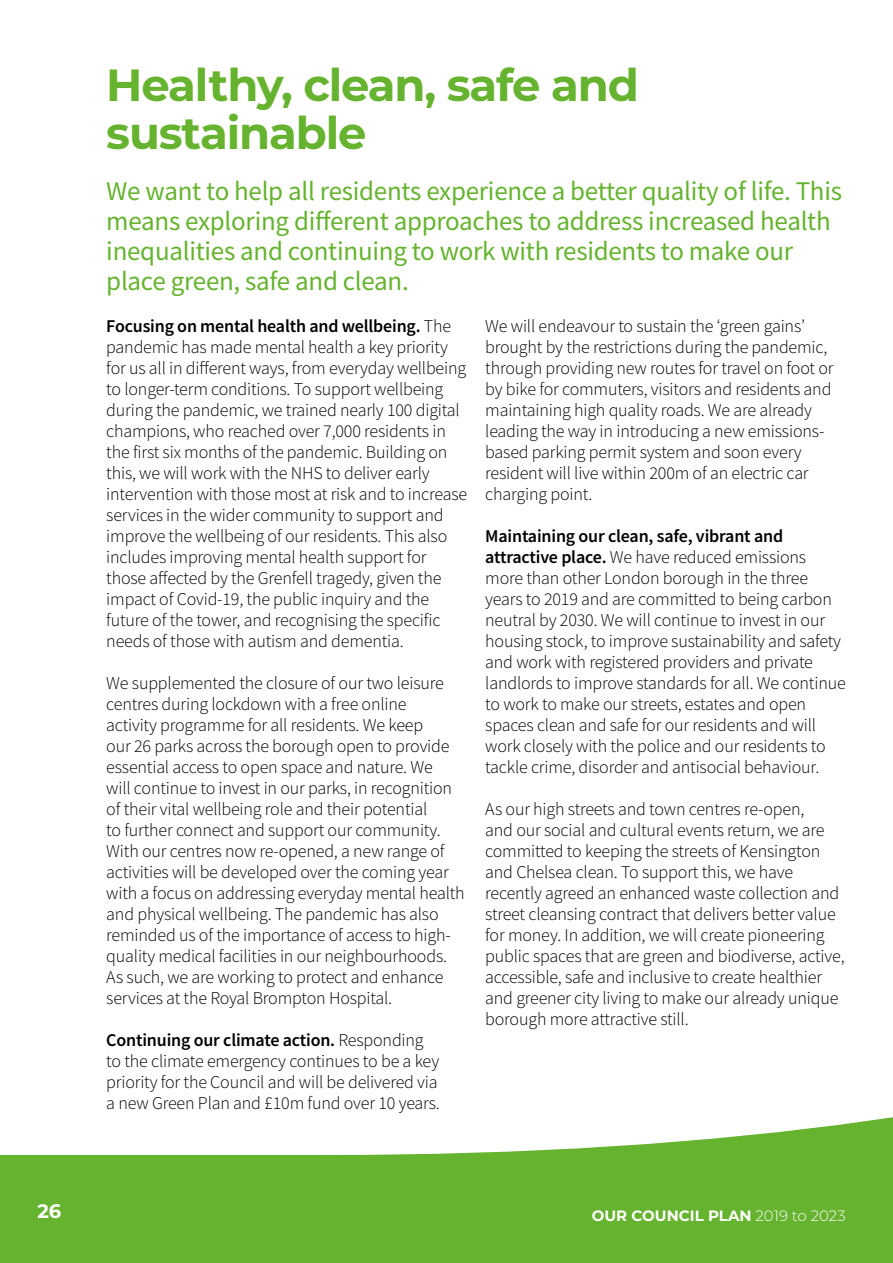
<style>
.page{position:relative;width:893px;height:1263px;background:#fff}
.page>*{position:absolute;margin:0;border:0;box-sizing:border-box;transform-origin:0 0}
.Heading_Fonts{font:700 45px/48px "Montserrat";letter-spacing:-.025em;color:#65b32e}
.Intro{font:27px/30px "Source Sans Pro";letter-spacing:-.01em;color:#65b32e}
.t1{font:700 19.5px "Montserrat";color:#fff}
.Text_2_column{font:300 18px/21px "Source Sans Pro";letter-spacing:-.01em;color:#000}
.t2{font:700 15px "Montserrat";color:#fff}
.s1{font-weight:600}
.s2{font-weight:300}
</style>
<div class="page">
<svg style="left:0;top:1117px;width:893px;height:146px;fill:#65b32e"></svg>
<h1 class="Heading_Fonts" style="left:106px;top:59px;width:534px">Healthy, clean, safe and sustainable</h1>
<h1 class="Intro" style="left:106px;top:176px;width:737px">We want to help all residents experience a better quality of life. This means exploring different approaches to address increased health inequalities and continuing to work with residents to make our place green, safe and clean.</h1>
<p class="Text_2_column" style="left:106px;top:316px;width:362px"><span class="s1">Focusing on mental health and wellbeing.</span> The pandemic has made mental health a key priority for us all in different ways, from everyday wellbeing to longer-term conditions. To support wellbeing during the pandemic, we trained nearly 100 digital champions, who reached over 7,000 residents in the first six months of the pandemic. Building on this, we will work with the NHS to deliver early intervention with those most at risk and to increase services in the wider community to support and improve the wellbeing of our residents. This also includes improving mental health support for those affected by the Grenfell tragedy, given the impact of Covid-19, the public inquiry and the future of the tower, and recognising the specific needs of those with autism and dementia.</p>
<p class="Text_2_column" style="left:106px;top:673px;width:360px">We supplemented the closure of our two leisure centres during lockdown with a free online<br>activity programme for all residents. We keep<br>our 26 parks across the borough open to provide essential access to open space and nature. We<br>will continue to invest in our parks, in recognition of their vital wellbeing role and their potential<br>to further connect and support our community.<br>With our centres now re-opened, a new range of activities will be developed over the coming year with a focus on addressing everyday mental health and physical wellbeing. The pandemic has also reminded us of the importance of access to high&shy;quality medical facilities in our neighbourhoods.<br>As such, we are working to protect and enhance services at the Royal Brompton Hospital.</p>
<p class="Text_2_column" style="left:106px;top:1030px;width:335px"><span class="s1">Continuing our climate action.</span> Responding to the climate emergency continues to be a key priority for the Council and will be delivered via a new Green Plan and £10m fund over 10 years.</p>
<p class="Text_2_column" style="left:485px;top:316px;width:350px">We will endeavour to sustain the ‘green gains’ brought by the restrictions during the pandemic, through providing new routes for travel on foot or by bike for commuters, visitors and residents and maintaining high quality roads. We are already leading the way in introducing a new emissions&shy;based parking permit system and soon every resident will live within 200m of an electric car charging point.</p>
<p class="Text_2_column" style="left:485px;top:526px;width:362px"><span class="s1">Maintaining our clean, safe, vibrant and attractive place.</span> We have reduced emissions more than other London borough in the three years to 2019 and are committed to being carbon neutral by 2030. We will continue to invest in our housing stock, to improve sustainability and safety and work with registered providers and private landlords to improve standards for all. We continue to work to make our streets, estates and open spaces clean and safe for our residents and will work closely with the police and our residents to tackle crime, disorder and antisocial behaviour.</p>
<p class="Text_2_column" style="left:485px;top:799px;width:361px">As our high streets and town centres re-open,<br>and our social and cultural events return, we are committed to keeping the streets of Kensington and Chelsea clean. To support this, we have recently agreed an enhanced waste collection and street cleansing contract that delivers better value for money. In addition, we will create pioneering public spaces that are green and biodiverse, active, accessible, safe and inclusive to create healthier and greener city living to make our already unique borough more attractive still.</p>
<p class="t1" style="left:37px;top:1197px;width:25px">26</p>
<p class="t2" style="left:592px;top:1205px;width:256px">OUR COUNCIL PLAN <span class="s2">2019 to 2023</span></p>
</div>
